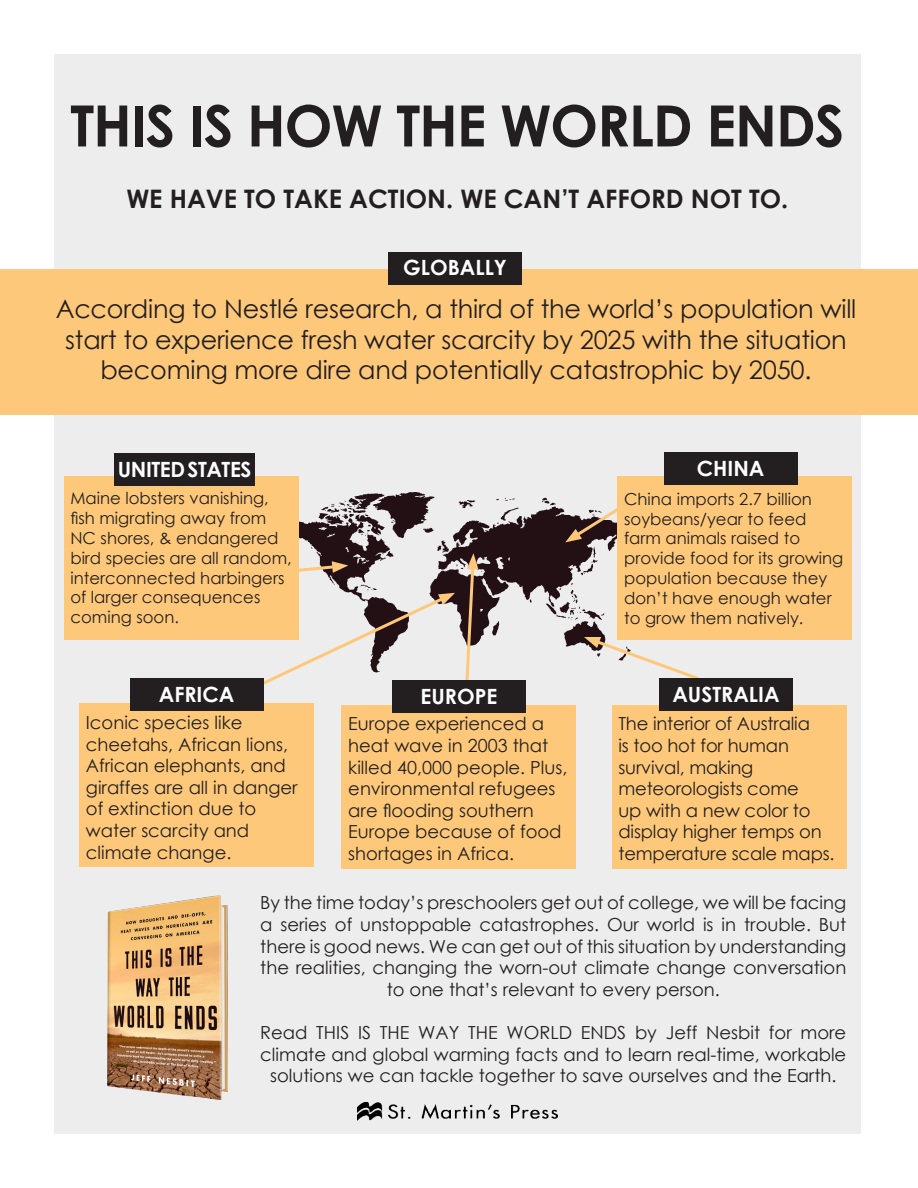
<style>
.page{position:relative;width:918px;height:1188px;background:#fff}
.page>*{position:absolute;margin:0;border:0;box-sizing:border-box;transform-origin:0 0}
.t1{font:700 57px "Century Gothic";letter-spacing:-.02em;color:#231f20}
.t2{font:25.5px/30.6px "Century Gothic";letter-spacing:-.01em;color:#231f20;text-align:center}
.t3{font:700 25.5px "Century Gothic";color:#231f20}
.t4{font:700 21px "Century Gothic";color:#fff}
.t5{font:700 21px "Century Gothic";letter-spacing:-.02em;color:#fff}
.t6{font:18px/21.6px "Century Gothic";color:#231f20}
.t7{font:16.5px/19.8px "Century Gothic";color:#231f20}
</style>
<div class="page">
<div style="left:54px;top:54px;width:807px;height:1080px;background:#ededed"></div>
<div style="left:0;top:269px;width:918px;height:146px;background:#fdc87a"></div>
<div style="left:618px;top:476px;width:234px;height:164px;background:#fdc87a"></div>
<img style="left:107px;top:896px;width:121px;height:203px">
<div style="left:612px;top:705px;width:234px;height:164px;background:#fdc87a"></div>
<div style="left:664px;top:452px;width:133px;height:32px;background:#231f20"></div>
<div style="left:388px;top:252px;width:134px;height:33px;background:#231f20"></div>
<div style="left:342px;top:705px;width:234px;height:164px;background:#fdc87a"></div>
<div style="left:392px;top:680px;width:134px;height:33px;background:#231f20"></div>
<div style="left:79px;top:704px;width:235px;height:163px;background:#fdc87a"></div>
<div style="left:130px;top:678px;width:133px;height:33px;background:#231f20"></div>
<div style="left:64px;top:476px;width:234px;height:164px;background:#fdc87a"></div>
<div style="left:114px;top:453px;width:141px;height:33px;background:#231f20"></div>
<svg style="left:263px;top:492px;width:436px;height:199px"></svg>
<img style="left:357px;top:1103px;width:200px;height:18px">
<div style="left:659px;top:678px;width:134px;height:33px;background:#231f20"></div>
<h1 class="t1" style="left:70px;top:83px;width:776px">THIS IS HOW THE WORLD ENDS</h1>
<h2 class="t3" style="left:126px;top:179px;width:663px">WE HAVE TO TAKE ACTION. WE CAN’T AFFORD NOT TO.</h2>
<p class="t4" style="left:403px;top:252px;width:105px">GLOBALLY</p>
<h2 class="t2" style="left:56px;top:293px;width:802px">According to Nestlé research, a third of the world’s population will start to experience fresh water scarcity by 2025 with the situation becoming more dire and potentially catastrophic by 2050.</h2>
<p class="t5" style="left:118px;top:454px;width:135px">UNITED STATES</p>
<p class="t7" style="left:70px;top:488px;width:223px">Maine lobsters vanishing, fish migrating away from<br>NC shores, &amp; endangered bird species are all random, interconnected harbingers of larger consequences coming soon.</p>
<p class="t4" style="left:159px;top:679px;width:77px">AFRICA</p>
<p class="t6" style="left:86px;top:711px;width:213px">Iconic species like cheetahs, African lions,<br>African elephants, and giraffes are all in danger of extinction due to water scarcity and climate change.</p>
<p class="t4" style="left:421px;top:680px;width:78px">EUROPE</p>
<p class="t6" style="left:348px;top:713px;width:221px">Europe experienced a heat wave in 2003 that killed 40,000 people. Plus, environmental refugees are flooding southern<br>Europe because of food shortages in Africa.</p>
<p class="t4" style="left:697px;top:452px;width:69px">CHINA</p>
<p class="t7" style="left:624px;top:489px;width:221px">China imports 2.7 billion soybeans/year to feed farm animals raised to provide food for its growing population because they don’t have enough water to grow them natively.</p>
<p class="t4" style="left:672px;top:679px;width:109px">AUSTRALIA</p>
<p class="t6" style="left:618px;top:713px;width:218px">The interior of Australia<br>is too hot for human survival, making meteorologists come<br>up with a new color to display higher temps on temperature scale maps.</p>
<p class="t6" style="left:260px;top:892px;width:588px;text-align:center">By the time today’s preschoolers get out of college, we will be facing a series of unstoppable catastrophes. Our world is in trouble. But there is good news. We can get out of this situation by understanding the realities, changing the worn-out climate change conversation to one that’s relevant to every person.</p>
<p class="t6" style="left:260px;top:1021px;width:588px;text-align:center">Read THIS IS THE WAY THE WORLD ENDS by Jeff Nesbit for more climate and global warming facts and to learn real-time, workable solutions we can tackle together to save ourselves and the Earth.</p>
</div>
